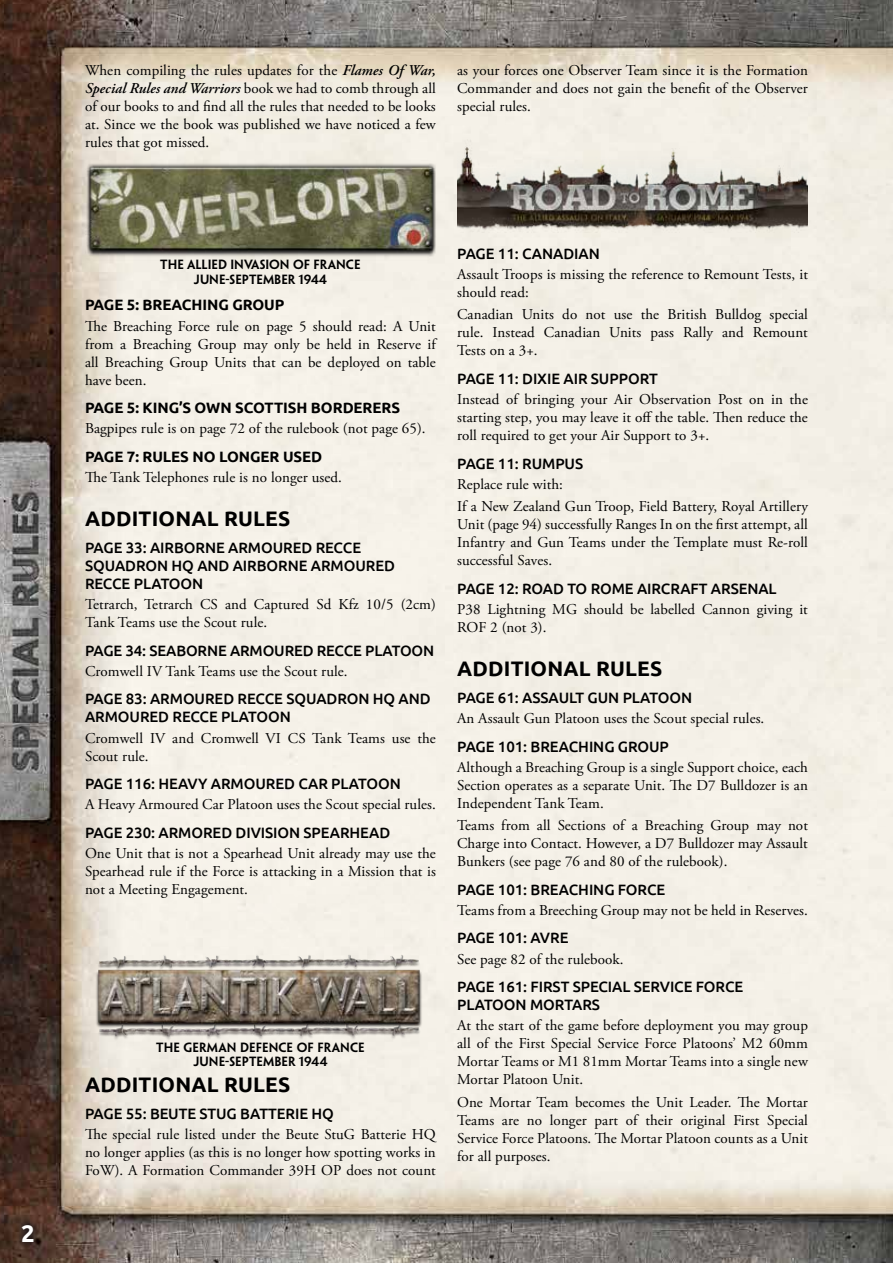
<style>
.page{position:relative;width:893px;height:1263px;background:#fff}
.page>*{position:absolute;margin:0;border:0;box-sizing:border-box;transform-origin:0 0}
.t1{font:700 24px "Ubuntu";color:#fff}
.t2{font:700 21px "Ubuntu";letter-spacing:.01em;color:#000}
.t3{font:15px/18px "Adobe Garamond Pro";letter-spacing:.005em;color:#000;text-align:justify}
.t4{font:500 15px/18px "Ubuntu";letter-spacing:-.005em;color:#000}
.t5{font:700 15px "Ubuntu";letter-spacing:-.005em;color:#000}
.t6{font:600 12px/14.4px "Penumbra Flare Std";color:#000;text-align:center}
.s1{font-weight:600;font-style:italic}
</style>
<div class="page">
<img style="left:0;top:0;width:893px;height:1263px">
<svg style="left:15px;top:1217px;width:26px;height:32px"></svg>
<img style="left:86px;top:160px;width:350px;height:123px">
<img style="left:85px;top:944px;width:349px;height:119px">
<img style="left:457px;top:124px;width:351px;height:109px">
<h1 class="t1" style="left:21px;top:1218px;width:15px">2</h1>
<p class="t3" style="left:85px;top:61px;width:352px">When compiling the rules updates for the <span class="s1">Flames Of War, Special Rules and Warriors</span> book we had to comb through all of our books to and find all the rules that needed to be looks at. Since we the book was published we have noticed a few rules that got missed.</p>
<p class="t3" style="left:457px;top:61px;width:352px">as your forces one Observer Team since it is the Formation Commander and does not gain the benefit of the Observer special rules.</p>
<p class="t6" style="left:160px;top:258px;width:202px">THE ALLIED INVASION OF FRANCE<br>JUNE-SEPTEMBER 1944</p>
<p class="t5" style="left:85px;top:296px;width:201px">PAGE 5: BREACHING GROUP</p>
<p class="t3" style="left:85px;top:317px;width:352px">The Breaching Force rule on page 5 should read: A Unit from a Breaching Group may only be held in Reserve if all Breaching Group Units that can be deployed on table have been.</p>
<p class="t5" style="left:85px;top:399px;width:317px">PAGE 5: KING’S OWN SCOTTISH BORDERERS</p>
<p class="t3" style="left:85px;top:420px;width:342px">Bagpipes rule is on page 72 of the rulebook (not page 65).</p>
<p class="t5" style="left:85px;top:447px;width:239px">PAGE 7: RULES NO LONGER USED</p>
<p class="t3" style="left:85px;top:469px;width:258px">The Tank Telephones rule is no longer used.</p>
<h2 class="t2" style="left:85px;top:506px;width:207px">ADDITIONAL RULES</h2>
<p class="t4" style="left:85px;top:538px;width:312px">PAGE 33: AIRBORNE ARMOURED RECCE<br>SQUADRON HQ AND AIRBORNE ARMOURED<br>RECCE PLATOON</p>
<p class="t3" style="left:85px;top:596px;width:352px">Tetrarch, Tetrarch CS and Captured Sd Kfz 10/5 (2cm)<br>Tank Teams use the Scout rule.</p>
<p class="t4" style="left:85px;top:641px;width:351px">PAGE 34: SEABORNE ARMOURED RECCE PLATOON</p>
<p class="t3" style="left:85px;top:662px;width:264px">Cromwell IV Tank Teams use the Scout rule.</p>
<p class="t4" style="left:85px;top:689px;width:347px">PAGE 83: ARMOURED RECCE SQUADRON HQ AND<br>ARMOURED RECCE PLATOON</p>
<p class="t3" style="left:85px;top:729px;width:352px">Cromwell IV and Cromwell VI CS Tank Teams use the<br>Scout rule.</p>
<p class="t4" style="left:85px;top:774px;width:317px">PAGE 116: HEAVY ARMOURED CAR PLATOON</p>
<p class="t3" style="left:85px;top:796px;width:352px">A Heavy Armoured Car Platoon uses the Scout special rules.</p>
<p class="t4" style="left:85px;top:823px;width:307px">PAGE 230: ARMORED DIVISION SPEARHEAD</p>
<p class="t3" style="left:85px;top:845px;width:352px">One Unit that is not a Spearhead Unit already may use the Spearhead rule if the Force is attacking in a Mission that is not a Meeting Engagement.</p>
<p class="t6" style="left:156px;top:1040px;width:210px">THE GERMAN DEFENCE OF FRANCE<br>JUNE-SEPTEMBER 1944</p>
<h2 class="t2" style="left:85px;top:1072px;width:207px">ADDITIONAL RULES</h2>
<p class="t4" style="left:85px;top:1103px;width:250px">PAGE 55: BEUTE STUG BATTERIE HQ</p>
<p class="t3" style="left:85px;top:1125px;width:352px">The special rule listed under the Beute StuG Batterie HQ no longer applies (as this is no longer how spotting works in FoW). A Formation Commander 39H OP does not count</p>
<p class="t4" style="left:457px;top:244px;width:144px">PAGE 11: CANADIAN</p>
<p class="t3" style="left:457px;top:266px;width:352px">Assault Troops is missing the reference to Remount Tests, it should read:</p>
<p class="t3" style="left:457px;top:306px;width:352px">Canadian Units do not use the British Bulldog special rule. Instead Canadian Units pass Rally and Remount Tests on a 3+.</p>
<p class="t4" style="left:457px;top:369px;width:202px">PAGE 11: DIXIE AIR SUPPORT</p>
<p class="t3" style="left:457px;top:391px;width:352px">Instead of bringing your Air Observation Post on in the starting step, you may leave it off the table. Then reduce the roll required to get your Air Support to 3+.</p>
<p class="t4" style="left:457px;top:454px;width:128px">PAGE 11: RUMPUS</p>
<p class="t3" style="left:457px;top:474px;width:352px;line-height:22.2px">Replace rule with:<br>If a New Zealand Gun Troop, Field Battery, Royal Artillery</p>
<p class="t3" style="left:457px;top:516px;width:352px">Unit (page 94) successfully Ranges In on the first attempt, all Infantry and Gun Teams under the Template must Re-roll successful Saves.</p>
<p class="t4" style="left:457px;top:579px;width:321px">PAGE 12: ROAD TO ROME AIRCRAFT ARSENAL</p>
<p class="t3" style="left:457px;top:601px;width:352px">P38 Lightning MG should be labelled Cannon giving it<br>ROF 2 (not 3).</p>
<h2 class="t2" style="left:457px;top:656px;width:207px">ADDITIONAL RULES</h2>
<p class="t4" style="left:457px;top:688px;width:237px">PAGE 61: ASSAULT GUN PLATOON</p>
<p class="t3" style="left:457px;top:710px;width:309px">An Assault Gun Platoon uses the Scout special rules.</p>
<p class="t4" style="left:457px;top:737px;width:213px">PAGE 101: BREACHING GROUP</p>
<p class="t3" style="left:457px;top:758px;width:352px">Although a Breaching Group is a single Support choice, each Section operates as a separate Unit. The D7 Bulldozer is an Independent Tank Team.</p>
<p class="t3" style="left:457px;top:817px;width:352px">Teams from all Sections of a Breaching Group may not Charge into Contact. However, a D7 Bulldozer may Assault Bunkers (see page 76 and 80 of the rulebook).</p>
<p class="t4" style="left:457px;top:880px;width:210px">PAGE 101: BREACHING FORCE</p>
<p class="t3" style="left:457px;top:901px;width:352px">Teams from a Breeching Group may not be held in Reserves.</p>
<p class="t4" style="left:457px;top:928px;width:113px">PAGE 101: AVRE</p>
<p class="t3" style="left:457px;top:950px;width:168px">See page 82 of the rulebook.</p>
<p class="t4" style="left:457px;top:977px;width:288px">PAGE 161: FIRST SPECIAL SERVICE FORCE<br>PLATOON MORTARS</p>
<p class="t3" style="left:457px;top:1017px;width:352px">At the start of the game before deployment you may group all of the First Special Service Force Platoons’ M2 60mm Mortar Teams or M1 81mm Mortar Teams into a single new Mortar Platoon Unit.</p>
<p class="t3" style="left:457px;top:1093px;width:352px">One Mortar Team becomes the Unit Leader. The Mortar Teams are no longer part of their original First Special Service Force Platoons. The Mortar Platoon counts as a Unit for all purposes.</p>
</div>
